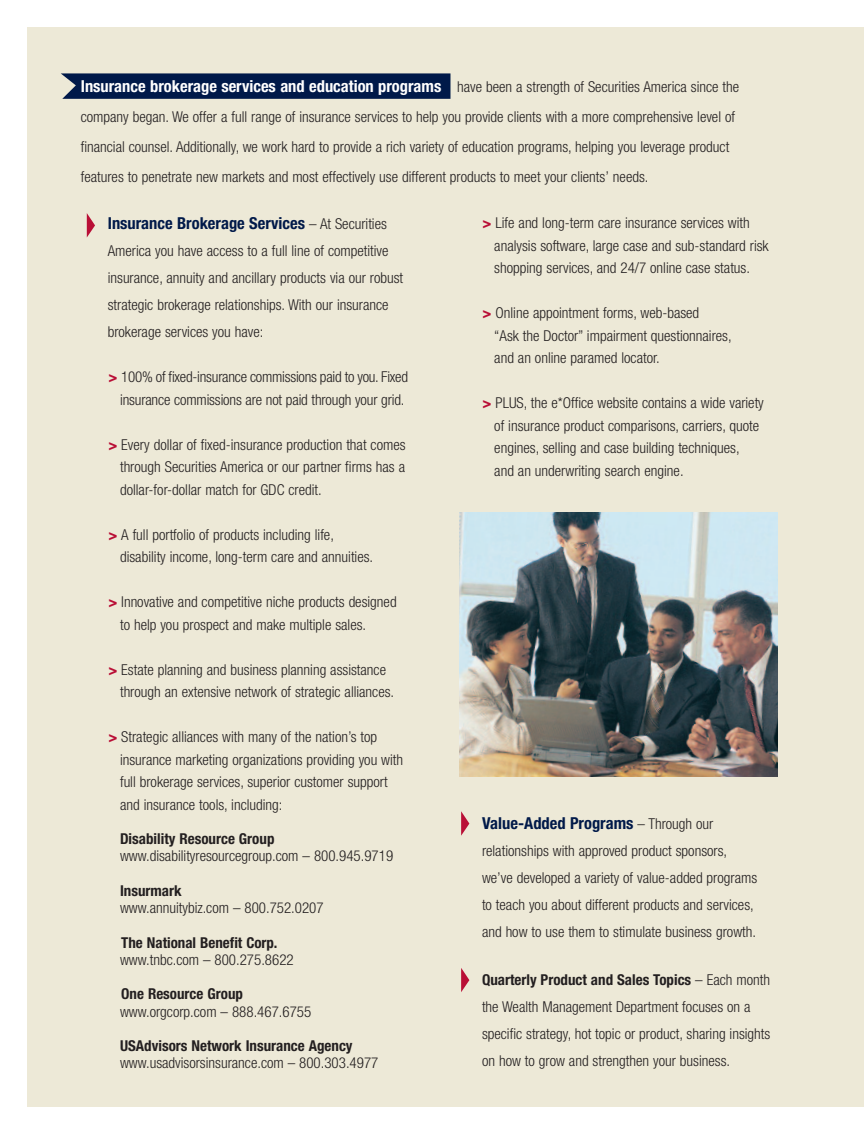
<style>
.page{position:relative;width:864px;height:1134px;background:#fff}
.page>*{position:absolute;margin:0;border:0;box-sizing:border-box;transform-origin:0 0}
.t1{font:700 condensed 16.5px "Helvetica Neue";color:#fff}
.t2{font:700 condensed 16.5px "Helvetica Neue";color:#001949}
.t3{font:300 condensed 15px/22.5px "Helvetica Neue";color:#231f20}
.t4{font:700 condensed 15px "Helvetica Neue";color:#231f20}
.s1{font-weight:300;font-size:15px;color:#231f20}
.s2{font-weight:900;color:#b90f36}
.s3{font-weight:700}
</style>
<div class="page">
<div style="left:27px;top:27px;width:837px;height:1080px;background:#ede9d7"></div>
<svg style="left:61px;top:73px;width:389px;height:26px;background:#0a214f"></svg>
<svg style="left:87px;top:213px;width:8px;height:24px"></svg>
<svg style="left:461px;top:811px;width:8px;height:25px"></svg>
<svg style="left:461px;top:968px;width:8px;height:24px"></svg>
<img style="left:459px;top:513px;width:318px;height:264px">
<p class="t1" style="left:81px;top:80px;width:660px">Insurance brokerage services and education programs <span class="s1">have been a strength of Securities America since the</span></p>
<p class="t3" style="left:81px;top:103px;width:656px;line-height:30px">company began. We offer a full range of insurance services to help you provide clients with a more comprehensive level of financial counsel. Additionally, we work hard to provide a rich variety of education programs, helping you leverage product features to penetrate new markets and most effectively use different products to meet your clients’ needs.</p>
<p class="t3" style="left:494px;top:213px;width:276px;text-indent:-12px"><span class="s2">&gt;</span> Life and long-term care insurance services with analysis software, large case and sub-standard risk shopping services, and 24/7 online case status.</p>
<p class="t3" style="left:494px;top:303px;width:239px;text-indent:-12px"><span class="s2">&gt;</span> Online appointment forms, web-based<br>“Ask the Doctor” impairment questionnaires, and an online paramed locator.</p>
<p class="t3" style="left:494px;top:393px;width:271px;text-indent:-12px"><span class="s2">&gt;</span> PLUS, the e*Office website contains a wide variety of insurance product comparisons, carriers, quote engines, selling and case building techniques,<br>and an underwriting search engine.</p>
<p class="t2" style="left:108px;top:217px;width:281px">Insurance Brokerage Services <span class="s1">– At Securities</span></p>
<p class="t3" style="left:108px;top:239px;width:297px;line-height:27px">America you have access to a full line of competitive insurance, annuity and ancillary products via our robust strategic brokerage relationships. With our insurance brokerage services you have:</p>
<p class="t3" style="left:108px;top:367px;width:301px;text-align:center"><span class="s2">&gt;</span> 100% of fixed-insurance commissions paid to you. Fixed insurance commissions are not paid through your grid.</p>
<p class="t3" style="left:120px;top:434px;width:287px;text-align:justify;text-indent:-12px"><span class="s2">&gt;</span> Every dollar of fixed-insurance production that comes through Securities America or our partner firms has a dollar-for-dollar match for GDC credit.</p>
<p class="t3" style="left:120px;top:524px;width:255px;text-indent:-12px"><span class="s2">&gt;</span> A full portfolio of products including life, disability income, long-term care and annuities.</p>
<p class="t3" style="left:120px;top:592px;width:278px;text-indent:-12px"><span class="s2">&gt;</span> Innovative and competitive niche products designed to help you prospect and make multiple sales.</p>
<p class="t3" style="left:120px;top:659px;width:276px;text-indent:-12px"><span class="s2">&gt;</span> Estate planning and business planning assistance through an extensive network of strategic alliances.</p>
<p class="t3" style="left:120px;top:727px;width:285px;text-indent:-12px"><span class="s2">&gt;</span> Strategic alliances with many of the nation’s top insurance marketing organizations providing you with full brokerage services, superior customer support and insurance tools, including:</p>
<p class="t4" style="left:120px;top:833px;width:156px">Disability Resource Group</p>
<p class="t3" style="left:120px;top:846px;width:275px">www.disabilityresourcegroup.com – 800.945.9719</p>
<p class="t4" style="left:120px;top:885px;width:63px">Insurmark</p>
<p class="t3" style="left:120px;top:898px;width:205px">www.annuitybiz.com – 800.752.0207</p>
<p class="t4" style="left:121px;top:937px;width:158px">The National Benefit Corp.</p>
<p class="t3" style="left:120px;top:950px;width:175px">www.tnbc.com – 800.275.8622</p>
<p class="t4" style="left:121px;top:989px;width:123px">One Resource Group</p>
<p class="t3" style="left:120px;top:1001px;width:193px">www.orgcorp.com – 888.467.6755</p>
<p class="t4" style="left:120px;top:1040px;width:234px">USAdvisors Network Insurance Agency</p>
<p class="t3" style="left:120px;top:1053px;width:260px">www.usadvisorsinsurance.com – 800.303.4977</p>
<p class="t2" style="left:482px;top:817px;width:233px">Value-Added Programs <span class="s1">– Through our</span></p>
<p class="t3" style="left:482px;top:838px;width:277px;line-height:27px">relationships with approved product sponsors, we’ve developed a variety of value-added programs to teach you about different products and services, and how to use them to stimulate business growth.</p>
<p class="t3" style="left:482px;top:967px;width:290px;line-height:27px"><span class="s3">Quarterly Product and Sales Topics</span> – Each month the Wealth Management Department focuses on a specific strategy, hot topic or product, sharing insights on how to grow and strengthen your business.</p>
</div>
